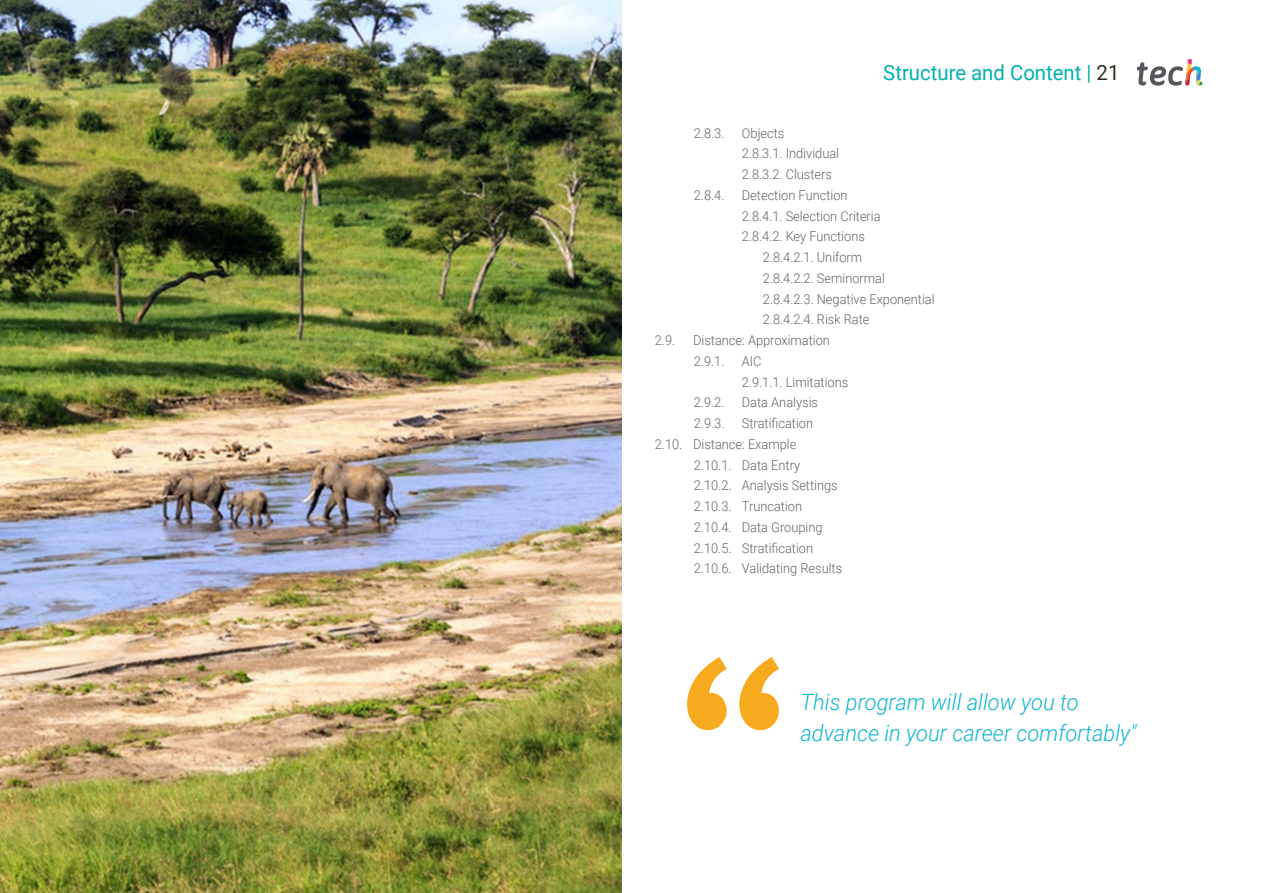
<style>
.page{position:relative;width:1263px;height:893px;background:#fff}
.page>*{position:absolute;margin:0;border:0;box-sizing:border-box;transform-origin:0 0}
.t1{font:italic 300 22.5px/31.5px "Roboto";color:#0fb6cf}
.t2{font:21px "Roboto";color:#00b2af}
.t3{font:300 13.5px/20.7px "Roboto";color:#61646a;scale:.95 1}
.s1{color:#312e20}
</style>
<div class="page">
<svg style="left:1137px;top:59px;width:65px;height:27px"></svg>
<img style="left:0;top:0;width:622px;height:893px">
<svg style="left:687px;top:657px;width:92px;height:73px"></svg>
<h2 class="t2" style="left:883px;top:57px;width:238px">Structure and Content | <span class="s1">21</span></h2>
<p class="t3" style="left:694px;top:122px;width:34px">2.8.3.</p>
<p class="t3" style="left:742px;top:122px;width:104px">Objects<br>2.8.3.1. Individual<br>2.8.3.2. Clusters</p>
<p class="t3" style="left:694px;top:184px;width:34px">2.8.4.</p>
<p class="t3" style="left:742px;top:184px;width:148px">Detection Function<br>2.8.4.1. Selection Criteria<br>2.8.4.2. Key Functions</p>
<p class="t3" style="left:763px;top:247px;width:182px">2.8.4.2.1. Uniform<br>2.8.4.2.2. Seminormal<br>2.8.4.2.3. Negative Exponential<br>2.8.4.2.4. Risk Rate</p>
<p class="t3" style="left:655px;top:330px;width:23px">2.9.</p>
<p class="t3" style="left:693px;top:330px;width:146px">Distance: Approximation<br>2.9.1.</p>
<p class="t3" style="left:742px;top:350px;width:113px">AIC<br>2.9.1.1. Limitations</p>
<p class="t3" style="left:694px;top:392px;width:34px">2.9.2.</p>
<p class="t3" style="left:742px;top:392px;width:82px">Data Analysis</p>
<p class="t3" style="left:694px;top:413px;width:34px">2.9.3.</p>
<p class="t3" style="left:655px;top:413px;width:168px;text-indent:87px">Stratification<br>2.10. Distance: Example</p>
<p class="t3" style="left:694px;top:454px;width:158px">2.10.1. Data Entry<br>2.10.2. Analysis Settings<br>2.10.3. Truncation<br>2.10.4. Data Grouping<br>2.10.5. Stratification<br>2.10.6. Validating Results</p>
<h1 class="t1" style="left:800px;top:685px;width:338px">This program will allow you to advance in your career comfortably"</h1>
</div>
